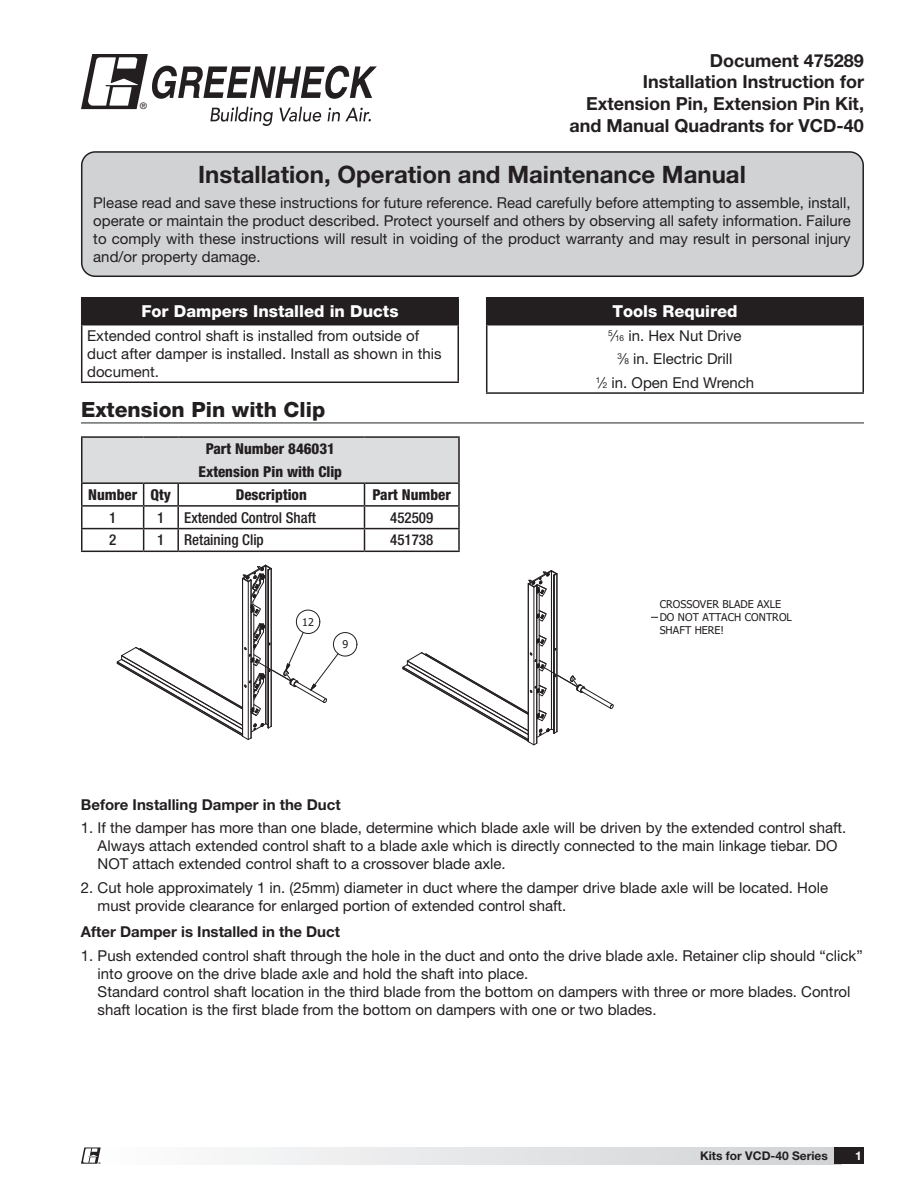
<style>
.page{position:relative;width:918px;height:1188px;background:#fff}
.page>*{position:absolute;margin:0;border:0;box-sizing:border-box;transform-origin:0 0}
.t1{font:700 24px "Helvetica Neue LT Std";color:#231f20}
.Section_Heading_wUnd{font:800 21px "Helvetica Neue LT Std";color:#231f20}
.t2{font:700 18px/21.6px "Helvetica Neue LT Std";color:#231f20;text-align:right}
.Caution-Warning-Dang{font:800 16.5px "Helvetica Neue LT Std";color:#fff}
.Body_10_12_55_Roman{font:15px/18px "Helvetica Neue LT Std";color:#231f20}
.Body_10_12_55_Roman-2{font:800 condensed 15px "Helvetica Neue LT Std";color:#231f20}
.Bold{font:700 15px "Helvetica Neue LT Std";color:#231f20}
.Body_10_12_55_Roman-3{font:500 condensed 15px "Helvetica Neue LT Std";color:#231f20}
.t3{font:700 12px "Helvetica Neue LT Std";color:#231f20}
.t4{font:700 12px "Helvetica Neue LT Std";color:#fff}
.t5{font:10.65px/12.9px "Tahoma";letter-spacing:.005em;color:#231f20}
.t6{font:9px "Helvetica";color:#231f20}
.t7{font:700 2.7px "Helvetica Neue LT Std";color:#231f20}
.s1{font-size:8.25px}
</style>
<div class="page">
<div style="left:82px;top:298px;width:376px;height:27px;background:#231f20"></div>
<hr style="left:81px;top:297px;width:378px;height:1px;background:#231f20">
<svg style="left:81px;top:298px;width:1px;height:26px"></svg>
<svg style="left:458px;top:298px;width:1px;height:26px"></svg>
<hr style="left:81px;top:324px;width:378px;height:2px;background:#231f20">
<hr style="left:81px;top:325px;width:1px;height:57px;background:#231f20">
<hr style="left:458px;top:325px;width:1px;height:57px;background:#231f20">
<hr style="left:81px;top:382px;width:378px;height:1px;background:#231f20">
<div style="left:487px;top:298px;width:376px;height:27px;background:#231f20"></div>
<hr style="left:486px;top:297px;width:378px;height:1px;background:#231f20">
<svg style="left:486px;top:298px;width:1px;height:26px"></svg>
<hr style="left:862px;top:298px;width:2px;height:26px;background:#231f20">
<hr style="left:486px;top:324px;width:378px;height:2px;background:#231f20">
<hr style="left:486px;top:325px;width:1px;height:67px;background:#231f20">
<hr style="left:862px;top:325px;width:2px;height:67px;background:#231f20">
<hr style="left:486px;top:392px;width:378px;height:2px;background:#231f20">
<hr style="left:81px;top:422px;width:783px;height:2px;background:#6c6d70">
<div style="left:82px;top:437px;width:377px;height:46px;background:#dcdddf"></div>
<hr style="left:81px;top:436px;width:63px;height:2px;background:#231f20">
<hr style="left:81px;top:438px;width:1px;height:44px;background:#231f20">
<hr style="left:144px;top:436px;width:34px;height:2px;background:#231f20">
<hr style="left:178px;top:436px;width:186px;height:2px;background:#231f20">
<hr style="left:364px;top:436px;width:96px;height:2px;background:#231f20">
<hr style="left:458px;top:438px;width:2px;height:44px;background:#231f20">
<hr style="left:81px;top:482px;width:63px;height:2px;background:#231f20">
<hr style="left:144px;top:482px;width:34px;height:2px;background:#231f20">
<hr style="left:178px;top:482px;width:186px;height:2px;background:#231f20">
<hr style="left:177px;top:484px;width:2px;height:21px;background:#231f20">
<hr style="left:364px;top:482px;width:96px;height:2px;background:#231f20">
<hr style="left:458px;top:484px;width:2px;height:21px;background:#231f20">
<hr style="left:81px;top:505px;width:63px;height:2px;background:#231f20">
<hr style="left:144px;top:505px;width:34px;height:2px;background:#231f20">
<hr style="left:178px;top:505px;width:186px;height:2px;background:#231f20">
<hr style="left:177px;top:507px;width:2px;height:21px;background:#231f20">
<hr style="left:364px;top:505px;width:96px;height:2px;background:#231f20">
<hr style="left:458px;top:507px;width:2px;height:21px;background:#231f20">
<hr style="left:81px;top:528px;width:63px;height:1px;background:#231f20">
<svg style="left:81px;top:484px;width:1px;height:67px"></svg>
<hr style="left:144px;top:528px;width:34px;height:1px;background:#231f20">
<svg style="left:143px;top:484px;width:1px;height:67px"></svg>
<hr style="left:178px;top:528px;width:186px;height:1px;background:#231f20">
<hr style="left:177px;top:529px;width:2px;height:22px;background:#231f20">
<hr style="left:364px;top:528px;width:96px;height:1px;background:#231f20">
<svg style="left:364px;top:484px;width:1px;height:67px"></svg>
<hr style="left:458px;top:529px;width:2px;height:22px;background:#231f20">
<hr style="left:81px;top:551px;width:63px;height:1px;background:#231f20">
<hr style="left:144px;top:551px;width:34px;height:1px;background:#231f20">
<hr style="left:178px;top:551px;width:186px;height:1px;background:#231f20">
<hr style="left:364px;top:551px;width:96px;height:1px;background:#231f20">
<svg style="left:402px;top:570px;width:212px;height:176px"></svg>
<svg style="left:116px;top:564px;width:241px;height:176px"></svg>
<div style="left:82px;top:152px;width:781px;height:124px;background:#d1d2d4;border-radius:14px"></div>
<div style="left:81px;top:151px;width:783px;height:126px;border:2px solid #231f20;border-radius:14px"></div>
<svg style="left:81px;top:54px;width:296px;height:72px"></svg>
<div style="left:81px;top:1148px;width:760px;height:16px;background:linear-gradient(to right,#fefefe,#d1d2d4)"></div>
<div style="left:834px;top:1148px;width:30px;height:16px;background:#231f20"></div>
<svg style="left:81px;top:1147px;width:20px;height:17px"></svg>
<p class="t6" style="left:140px;top:101px;width:8px">®</p>
<p class="t2" style="left:570px;top:49px;width:296px">Document 475289<br>Installation Instruction for<br>Extension Pin, Extension Pin Kit, and Manual Quadrants for VCD-40</p>
<p class="t1" style="left:198px;top:160px;width:549px">Installation, Operation and Maintenance Manual</p>
<p class="Body_10_12_55_Roman" style="left:93px;top:194px;width:759px;text-align:justify">Please read and save these instructions for future reference. Read carefully before attempting to assemble, install, operate or maintain the product described. Protect yourself and others by observing all safety information. Failure to comply with these instructions will result in voiding of the product warranty and may result in personal injury and/or property damage.</p>
<p class="Caution-Warning-Dang" style="left:141px;top:301px;width:259px">For Dampers Installed in Ducts</p>
<p class="Body_10_12_55_Roman" style="left:87px;top:326px;width:356px">Extended control shaft is installed from outside of duct after damper is installed. Install as shown in this document.</p>
<p class="Section_Heading_wUnd" style="left:81px;top:397px;width:246px">Extension Pin with Clip</p>
<p class="Body_10_12_55_Roman-2" style="left:206px;top:439px;width:131px">Part Number 846031</p>
<p class="Body_10_12_55_Roman-2" style="left:199px;top:463px;width:145px">Extension Pin with Clip</p>
<p class="Body_10_12_55_Roman-2" style="left:88px;top:485px;width:51px">Number</p>
<p class="Body_10_12_55_Roman-2" style="left:151px;top:485px;width:22px">Qty</p>
<p class="Body_10_12_55_Roman-2" style="left:236px;top:485px;width:73px">Description</p>
<p class="Body_10_12_55_Roman-2" style="left:372px;top:485px;width:80px">Part Number</p>
<p class="Body_10_12_55_Roman-3" style="left:109px;top:508px;width:9px">1</p>
<p class="Body_10_12_55_Roman-3" style="left:157px;top:508px;width:9px">1</p>
<p class="Body_10_12_55_Roman-3" style="left:184px;top:508px;width:133px">Extended Control Shaft</p>
<p class="Body_10_12_55_Roman-3" style="left:390px;top:508px;width:45px">452509</p>
<p class="Body_10_12_55_Roman-3" style="left:109px;top:531px;width:9px">2</p>
<p class="Body_10_12_55_Roman-3" style="left:157px;top:531px;width:9px">1</p>
<p class="Body_10_12_55_Roman-3" style="left:184px;top:531px;width:81px">Retaining Clip</p>
<p class="Body_10_12_55_Roman-3" style="left:390px;top:531px;width:45px">451738</p>
<p class="t5" style="left:302px;top:616px;width:13px">12</p>
<p class="t5" style="left:342px;top:639px;width:7px">9</p>
<p class="Caution-Warning-Dang" style="left:612px;top:301px;width:127px">Tools Required</p>
<p class="Body_10_12_55_Roman" style="left:608px;top:326px;width:135px"><sup>5</sup>⁄<span class="s1">16</span> in. Hex Nut Drive</p>
<p class="Body_10_12_55_Roman" style="left:617px;top:350px;width:117px"><sup>3</sup>⁄<span class="s1">8</span> in. Electric Drill</p>
<p class="Body_10_12_55_Roman" style="left:596px;top:373px;width:160px"><sup>1</sup>⁄<span class="s1">2</span> in. Open End Wrench</p>
<p class="t5" style="left:660px;top:599px;width:134px">CROSSOVER BLADE AXLE<br>DO NOT ATTACH CONTROL<br>SHAFT HERE!</p>
<p class="Bold" style="left:81px;top:795px;width:261px">Before Installing Damper in the Duct</p>
<p class="Body_10_12_55_Roman" style="left:98px;top:819px;width:750px;text-indent:-17px">1. If the damper has more than one blade, determine which blade axle will be driven by the extended control shaft.<br>Always attach extended control shaft to a blade axle which is directly connected to the main linkage tiebar. DO<br>NOT attach extended control shaft to a crossover blade axle.</p>
<p class="Body_10_12_55_Roman" style="left:98px;top:878px;width:732px;text-indent:-17px">2. Cut hole approximately 1 in. (25mm) diameter in duct where the damper drive blade axle will be located. Hole must provide clearance for enlarged portion of extended control shaft.</p>
<p class="Bold" style="left:81px;top:922px;width:261px">After Damper is Installed in the Duct</p>
<p class="Body_10_12_55_Roman" style="left:98px;top:946px;width:767px;text-indent:-17px">1. Push extended control shaft through the hole in the duct and onto the drive blade axle. Retainer clip should “click” into groove on the drive blade axle and hold the shaft into place.<br>Standard control shaft location in the third blade from the bottom on dampers with three or more blades. Control shaft location is the first blade from the bottom on dampers with one or two blades.</p>
<p class="t7" style="left:98px;top:1161px;width:4px">®</p>
<p class="t3" style="left:700px;top:1148px;width:129px">Kits for VCD-40 Series</p>
<p class="t4" style="left:855px;top:1148px;width:8px">1</p>
</div>
